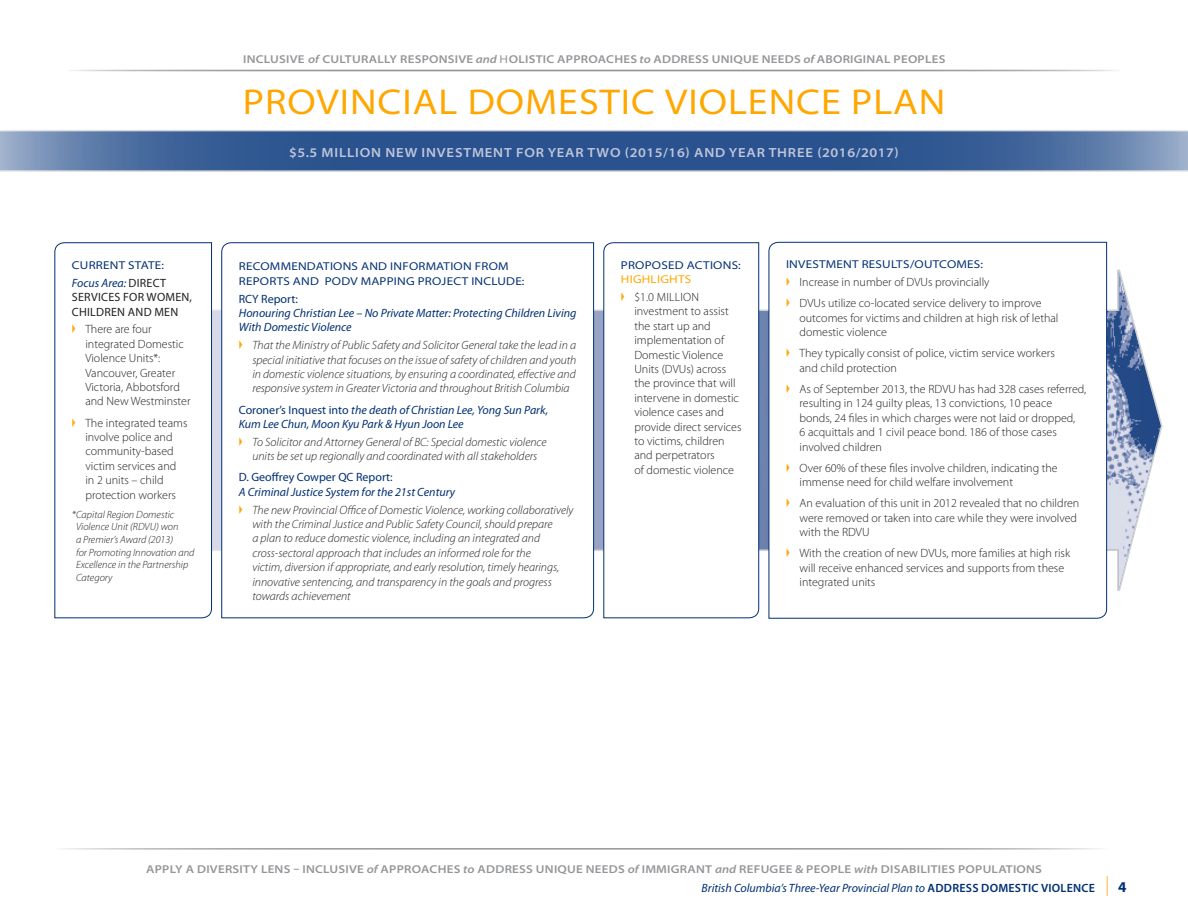
<style>
.page{position:relative;width:1188px;height:918px;background:#fff}
.page>*{position:absolute;margin:0;border:0;box-sizing:border-box;transform-origin:0 0}
.t1{font:semi-expanded 36px "Myriad Pro";letter-spacing:.025em;color:#ffa700}
.Heading_3{font:600 semi-expanded 13.2px "Myriad Pro";letter-spacing:.06em;color:#c0c5db}
.t2{font:300 12px/14.4px "Myriad Pro";color:#231f20}
.t3{font:italic 300 12px/14.4px "Myriad Pro";color:#231f20}
.Body{font:italic 12px/14.4px "Myriad Pro";color:#002f73}
.Focus_Area{font:12px/14.4px "Myriad Pro";letter-spacing:.02em;color:#231f20}
.t4{font:600 semi-expanded 11.4px "Myriad Pro";letter-spacing:.02em;color:#939598;scale:1.05 1}
.Heading_4{font:semi-expanded 11.4px/14.4px "Myriad Pro";letter-spacing:.02em;color:#002f73;scale:1.05 1}
.Body-2{font:italic 300 10.5px/12.6px "Myriad Pro";color:#231f20}
.s1{font-style:italic}
.s2{font-weight:400}
.s3{font-style:italic;color:#002f73}
.s4{font-style:normal}
.s5{color:#ffa700}
.s6{font-weight:600;font-style:normal}
.s7{font-style:normal;font-stretch:condensed;font-size:19.8px;color:#ffb336}
.s8{font-weight:700;font-style:normal;font-size:15px}
</style>
<div class="page">
<svg style="left:0;top:130px;width:1188px;height:42px;background:#476a9c"></svg>
<hr style="left:54px;top:848px;width:1053px;height:2px;background:#939598">
<hr style="left:68px;top:70px;width:1053px;height:1px;background:#939598">
<svg style="left:212px;top:269px;width:951px;height:323px"></svg>
<svg style="left:221px;top:242px;width:373px;height:377px"></svg>
<svg style="left:603px;top:242px;width:156px;height:377px"></svg>
<svg style="left:768px;top:242px;width:339px;height:377px"></svg>
<svg style="left:54px;top:242px;width:158px;height:377px"></svg>
<svg style="left:240px;top:340px;width:2px;height:9px"></svg>
<svg style="left:240px;top:437px;width:2px;height:9px"></svg>
<svg style="left:240px;top:505px;width:2px;height:9px"></svg>
<svg style="left:622px;top:292px;width:2px;height:9px"></svg>
<svg style="left:787px;top:277px;width:3px;height:9px"></svg>
<svg style="left:787px;top:299px;width:3px;height:8px"></svg>
<svg style="left:787px;top:349px;width:3px;height:8px"></svg>
<svg style="left:787px;top:384px;width:3px;height:9px"></svg>
<svg style="left:787px;top:463px;width:3px;height:9px"></svg>
<svg style="left:787px;top:498px;width:3px;height:9px"></svg>
<svg style="left:787px;top:548px;width:3px;height:9px"></svg>
<svg style="left:73px;top:325px;width:2px;height:8px"></svg>
<svg style="left:73px;top:418px;width:2px;height:9px"></svg>
<p class="t4" style="left:243px;top:53px;width:670px">INCLUSIVE <span class="s1">of</span> CULTURALLY RESPONSIVE <span class="s1">and</span> <span class="s2">H</span>OLISTIC APPROACHES <span class="s1">to</span> ADDRESS UNIQUE NEEDS <span class="s1">of</span> ABORIGINAL PEOPLES</p>
<h1 class="t1" style="left:243px;top:82px;width:704px">PROVINCIAL DOMESTIC VIOLENCE PLAN</h1>
<p class="Heading_4" style="left:72px;top:258px;width:89px">CURRENT STATE:</p>
<p class="Focus_Area" style="left:72px;top:276px;width:122px"><span class="s3">Focus Area:</span> DIRECT<br>SERVICES FOR WOMEN,<br>CHILDREN AND MEN</p>
<p class="t2" style="left:85px;top:322px;width:107px">There are four integrated Domestic<br>Violence Units*:<br>Vancouver, Greater<br>Victoria, Abbotsford and New Westminster</p>
<p class="t2" style="left:85px;top:416px;width:104px">The integrated teams involve police and community-based victim services and in 2 units – child protection workers</p>
<p class="Body-2" style="left:76px;top:508px;width:120px;text-indent:-4px">*Capital Region Domestic<br>Violence Unit (RDVU) won<br>a Premier’s Award (2013)<br>for Promoting Innovation and<br>Excellence in the Partnership<br>Category</p>
<p class="Heading_3" style="left:289px;top:145px;width:611px">$5.5 MILLION NEW INVESTMENT FOR YEAR TWO (2015/16) AND YEAR THREE (2016/2017)</p>
<p class="Heading_4" style="left:239px;top:260px;width:274px">RECOMMENDATIONS AND INFORMATION FROM<br>REPORTS AND PODV MAPPING PROJECT INCLUDE:</p>
<p class="Body" style="left:239px;top:292px;width:339px"><span class="s4">RCY Report:<br></span>Honouring Christian Lee – No Private Matter: Protecting Children Living<br>With Domestic Violence</p>
<p class="t3" style="left:252px;top:338px;width:326px;text-align:justify">That the Ministry of Public Safety and Solicitor General take the lead in a special initiative that focuses on the issue of safety of children and youth in domestic violence situations, by ensuring a coordinated, effective and responsive system in Greater Victoria and throughout British Columbia</p>
<p class="Body" style="left:239px;top:403px;width:311px"><span class="s4">Coroner’s Inquest into</span> the death of Christian Lee, Yong Sun Park,<br>Kum Lee Chun, Moon Kyu Park &amp; Hyun Joon Lee</p>
<p class="t3" style="left:252px;top:435px;width:296px">To Solicitor and Attorney General of BC: Special domestic violence units be set up regionally and coordinated with all stakeholders</p>
<p class="Body" style="left:239px;top:470px;width:218px"><span class="s4">D. Geoffrey Cowper QC Report:<br></span>A Criminal Justice System for the 21st Century</p>
<p class="t3" style="left:252px;top:503px;width:323px">The new Provincial Office of Domestic Violence, working collaboratively with the Criminal Justice and Public Safety Council, should prepare<br>a plan to reduce domestic violence, including an integrated and cross-sectoral approach that includes an informed role for the<br>victim, diversion if appropriate, and early resolution, timely hearings, innovative sentencing, and transparency in the goals and progress towards achievement</p>
<p class="Heading_4" style="left:621px;top:258px;width:116px">PROPOSED ACTIONS:<br><span class="s5">HIGHLIGHTS</span></p>
<p class="t2" style="left:634px;top:290px;width:109px">$1.0 MILLION investment to assist the start up and implementation of<br>Domestic Violence<br>Units (DVUs) across the province that will intervene in domestic violence cases and provide direct services to victims, children and perpetrators<br>of domestic violence</p>
<p class="Heading_4" style="left:786px;top:258px;width:189px">INVESTMENT RESULTS/OUTCOMES:</p>
<p class="t2" style="left:800px;top:275px;width:192px">Increase in number of DVUs provincially</p>
<p class="t2" style="left:800px;top:296px;width:260px">DVUs utilize co-located service delivery to improve outcomes for victims and children at high risk of lethal domestic violence</p>
<p class="t2" style="left:800px;top:346px;width:257px">They typically consist of police, victim service workers and child protection</p>
<p class="t2" style="left:800px;top:382px;width:288px">As of September 2013, the RDVU has had 328 cases referred, resulting in 124 guilty pleas, 13 convictions, 10 peace bonds, 24 files in which charges were not laid or dropped,<br>6 acquittals and 1 civil peace bond. 186 of those cases involved children</p>
<p class="t2" style="left:800px;top:461px;width:260px">Over 60% of these files involve children, indicating the immense need for child welfare involvement</p>
<p class="t2" style="left:800px;top:496px;width:281px">An evaluation of this unit in 2012 revealed that no children were removed or taken into care while they were involved with the RDVU</p>
<p class="t2" style="left:800px;top:546px;width:272px">With the creation of new DVUs, more families at high risk will receive enhanced services and supports from these integrated units</p>
<p class="t4" style="left:146px;top:863px;width:855px">APPLY A DIVERSITY LENS – INCLUSIVE <span class="s1">of</span> APPROACHES <span class="s1">to</span> ADDRESS UNIQUE NEEDS <span class="s1">of</span> IMMIGRANT <span class="s1">and</span> REFUGEE &amp; PEOPLE <span class="s1">with</span> DISABILITIES POPULATIONS</p>
<p class="Body" style="left:702px;top:881px;width:426px">British Columbia’s Three-Year Provincial Plan to <span class="s6">ADDRESS DOMESTIC VIOLENCE</span> <span class="s7">|</span> <span class="s8">4</span></p>
</div>
